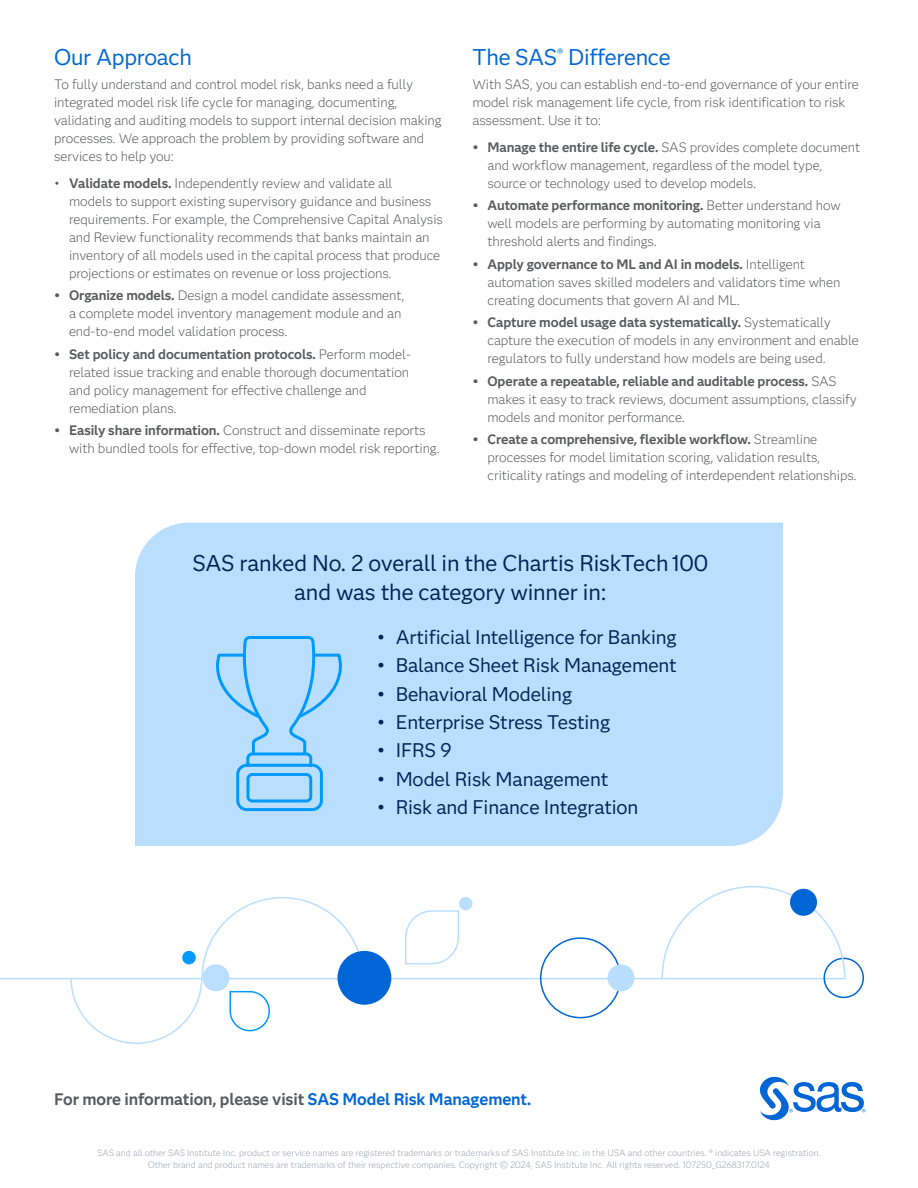
<style>
.page{position:relative;width:918px;height:1188px;background:#fff}
.page>*{position:absolute;margin:0;border:0;box-sizing:border-box;transform-origin:0 0}
.Body_before_bullet{font:22.5px/28.5px "Anova";letter-spacing:-.005em;color:#002455;text-align:center}
.Header_1__H2{font:22.5px "Anova";letter-spacing:-.01em;color:#0066d5}
.t1{font:19.5px "Anova";letter-spacing:-.005em;color:#002455}
.CTA_text{font:700 16.5px "Anova";letter-spacing:-.005em;color:#58595b}
.Body_before_bullet-2{font:300 13.5px/18px "Anova";letter-spacing:-.005em;color:#58595b}
.Legal{font:300 9px/12px "Anova";color:#96a1b0;text-align:center}
.s1{font-weight:700}
.s2{color:#0066d5}
</style>
<div class="page">
<svg style="left:759px;top:1076px;width:106px;height:45px"></svg>
<div style="left:135px;top:523px;width:648px;height:323px;background:#badffe"></div>
<svg style="left:206px;top:634px;width:146px;height:179px;background:#a4d6fd"></svg>
<hr style="left:0;top:978px;width:845px;height:1px;background:#badffe">
<div style="left:824px;top:958px;width:40px;height:40px;border:2px solid #0066d5;border-radius:50%"></div>
<div style="left:540px;top:937px;width:81px;height:81px;border:2px solid #0066d5;border-radius:50%"></div>
<svg style="left:661px;top:886px;width:185px;height:93px"></svg>
<svg style="left:405px;top:910px;width:54px;height:55px"></svg>
<div style="left:459px;top:897px;width:13px;height:13px;background:#badffe;border-radius:50%"></div>
<div style="left:337px;top:951px;width:54px;height:54px;background:#0066d5;border-radius:50%"></div>
<div style="left:790px;top:889px;width:27px;height:27px;background:#0066d5;border-radius:50%"></div>
<div style="left:608px;top:964px;width:26px;height:27px;background:#badffe;border-radius:50%"></div>
<svg style="left:70px;top:897px;width:294px;height:147px"></svg>
<h2 class="Header_1__H2" style="left:54px;top:41px;width:139px">Our Approach</h2>
<p class="Body_before_bullet-2" style="left:54px;top:74px;width:389px">To fully understand and control model risk, banks need a fully integrated model risk life cycle for managing, documenting, validating and auditing models to support internal decision making processes. We approach the problem by providing software and services to help you:</p>
<p class="Body_before_bullet-2" style="left:69px;top:173px;width:375px;text-indent:-15px">• <span class="s1">Validate models.</span> Independently review and validate all<br>models to support existing supervisory guidance and business requirements. For example, the Comprehensive Capital Analysis and Review functionality recommends that banks maintain an inventory of all models used in the capital process that produce projections or estimates on revenue or loss projections.</p>
<p class="Body_before_bullet-2" style="left:69px;top:286px;width:337px;text-indent:-15px"><span class="s1">• Organize models.</span> Design a model candidate assessment, a complete model inventory management module and an end-to-end model validation process.</p>
<p class="Body_before_bullet-2" style="left:69px;top:344px;width:344px;text-indent:-15px"><span class="s1">• Set policy and documentation protocols.</span> Perform model&shy;related issue tracking and enable thorough documentation and policy management for effective challenge and remediation plans.</p>
<p class="Body_before_bullet-2" style="left:69px;top:421px;width:372px;text-indent:-15px"><span class="s1">• Easily share information.</span> Construct and disseminate reports with bundled tools for effective, top-down model risk reporting.</p>
<h2 class="Header_1__H2" style="left:472px;top:41px;width:200px">The SAS<sup>®</sup> Difference</h2>
<p class="Body_before_bullet-2" style="left:472px;top:74px;width:388px">With SAS, you can establish end-to-end governance of your entire model risk management life cycle, from risk identification to risk assessment. Use it to:</p>
<p class="Body_before_bullet-2" style="left:488px;top:137px;width:374px;text-indent:-15px"><span class="s1">• Manage the entire life cycle.</span> SAS provides complete document and workflow management, regardless of the model type, source or technology used to develop models.</p>
<p class="Body_before_bullet-2" style="left:488px;top:196px;width:355px;text-indent:-15px"><span class="s1">• Automate performance monitoring.</span> Better understand how well models are performing by automating monitoring via threshold alerts and findings.</p>
<p class="Body_before_bullet-2" style="left:488px;top:254px;width:355px;text-indent:-15px"><span class="s1">• Apply governance to ML and AI in models.</span> Intelligent automation saves skilled modelers and validators time when creating documents that govern AI and ML.</p>
<p class="Body_before_bullet-2" style="left:488px;top:313px;width:373px;text-indent:-15px"><span class="s1">• Capture model usage data systematically.</span> Systematically capture the execution of models in any environment and enable regulators to fully understand how models are being used.</p>
<p class="Body_before_bullet-2" style="left:488px;top:371px;width:371px;text-indent:-15px"><span class="s1">• Operate a repeatable, reliable and auditable process.</span> SAS makes it easy to track reviews, document assumptions, classify models and monitor performance.</p>
<p class="Body_before_bullet-2" style="left:488px;top:430px;width:371px;text-indent:-15px"><span class="s1">• Create a comprehensive, flexible workflow.</span> Streamline processes for model limitation scoring, validation results, criticality ratings and modeling of interdependent relationships.</p>
<p class="Body_before_bullet" style="left:192px;top:548px;width:518px">SAS ranked No. 2 overall in the Chartis RiskTech 100 and was the category winner in:</p>
<p class="t1" style="left:377px;top:623px;width:301px">• Artificial Intelligence for Banking</p>
<p class="t1" style="left:377px;top:652px;width:301px">• Balance Sheet Risk Management</p>
<p class="t1" style="left:377px;top:680px;width:197px">• Behavioral Modeling</p>
<p class="t1" style="left:377px;top:708px;width:235px">• Enterprise Stress Testing</p>
<p class="t1" style="left:377px;top:737px;width:76px">• IFRS 9</p>
<p class="t1" style="left:377px;top:765px;width:233px">• Model Risk Management</p>
<p class="t1" style="left:377px;top:793px;width:263px">• Risk and Finance Integration</p>
<p class="CTA_text" style="left:54px;top:1087px;width:479px">For more information, please visit <span class="s2">SAS Model Risk Management.</span></p>
<p class="Legal" style="left:97px;top:1147px;width:725px">SAS and all other SAS Institute Inc. product or service names are registered trademarks or trademarks of SAS Institute Inc. in the USA and other countries. ® indicates USA registration.<br>Other brand and product names are trademarks of their respective companies. Copyright © 2024, SAS Institute Inc. All rights reserved. 107250_G268317.0124</p>
</div>
